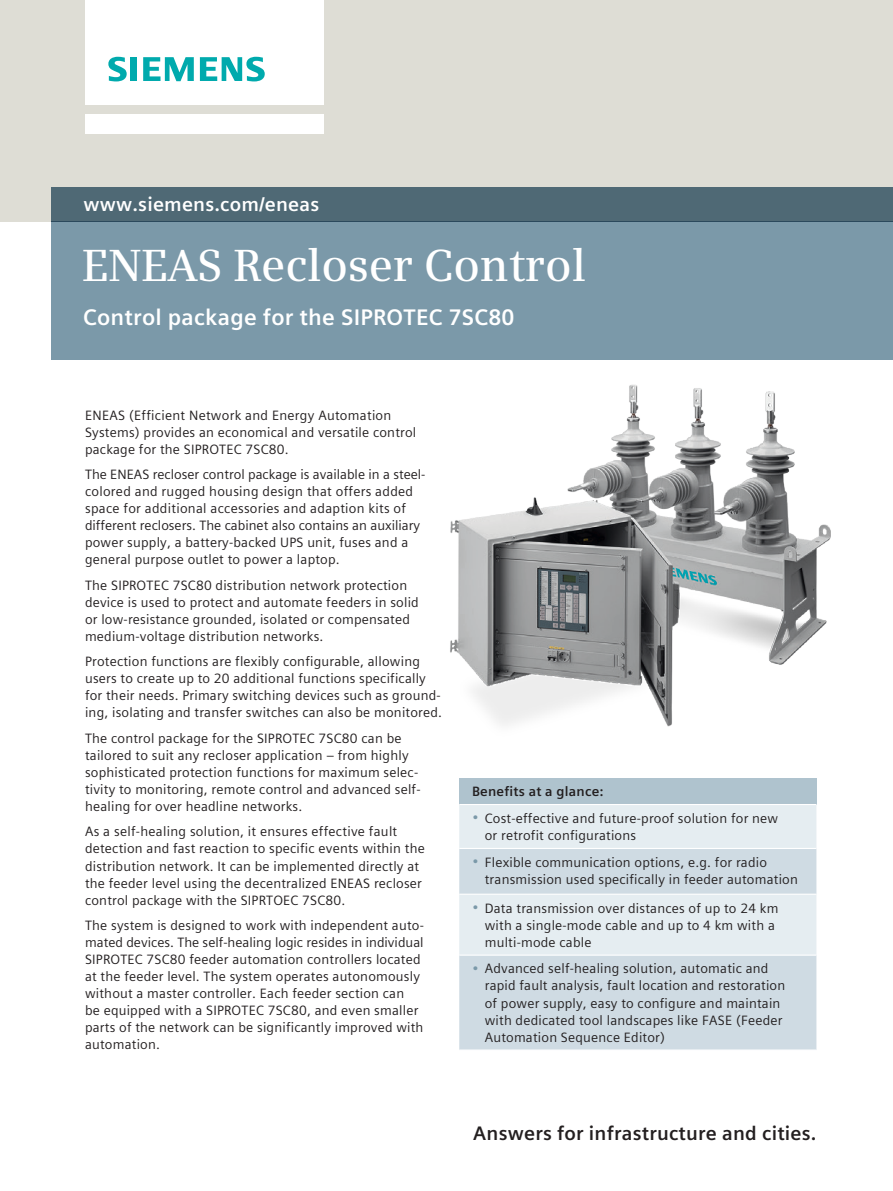
<style>
.page{position:relative;width:893px;height:1191px;background:#fff}
.page>*{position:absolute;margin:0;border:0;box-sizing:border-box;transform-origin:0 0}
.t1{font:600 45px "Siemens Serif";letter-spacing:-.005em;color:#fff}
.t2{font:700 22.5px "Siemens Sans Global";letter-spacing:.01em;color:#fff}
.t3{font:700 19.5px "Siemens Sans Global";letter-spacing:.01em;color:#231f20}
.t4{font:700 19.5px "Siemens Sans Global";letter-spacing:.01em;color:#fff}
.t5{font:13.5px/17px "Siemens Sans Global";letter-spacing:.015em;color:#231f20}
.t6{font:700 13.5px "Siemens Sans Global";letter-spacing:.015em;color:#231f20}
.s1{color:#7b99a9}
</style>
<div class="page">
<div style="left:0;top:0;width:893px;height:221px;background:#deddd5"></div>
<div style="left:85px;top:114px;width:238px;height:19px;background:#fff"></div>
<div style="left:85px;top:0;width:238px;height:105px;background:#fff"></div>
<svg style="left:108px;top:57px;width:19px;height:24px"></svg>
<div style="left:130px;top:57px;width:7px;height:24px;background:#00aaad"></div>
<svg style="left:143px;top:57px;width:51px;height:24px"></svg>
<svg style="left:200px;top:57px;width:65px;height:24px"></svg>
<div style="left:51px;top:221px;width:842px;height:138px;background:#7b99a9"></div>
<div style="left:51px;top:187px;width:842px;height:34px;background:#4f6975"></div>
<div style="left:459px;top:777px;width:357px;height:27px;background:#afc3ce"></div>
<div style="left:459px;top:805px;width:357px;height:43px;background:#e5edf1"></div>
<svg style="left:459px;top:849px;width:357px;height:200px;background:#d6e1e7"></svg>
<hr style="left:459px;top:893px;width:357px;height:1px;background:#fff">
<hr style="left:459px;top:954px;width:357px;height:1px;background:#fff">
<img style="left:450px;top:384px;width:380px;height:343px">
<h3 class="t4" style="left:83px;top:189px;width:237px">www.siemens.com/eneas</h3>
<h1 class="t1" style="left:82px;top:240px;width:505px">ENEAS Recloser Control</h1>
<h2 class="t2" style="left:83px;top:300px;width:433px">Control package for the SIPROTEC 7SC80</h2>
<p class="t5" style="left:85px;top:406px;width:333px">ENEAS (Efficient Network and Energy Automation<br>Systems) provides an economical and versatile control package for the SIPROTEC 7SC80.</p>
<p class="t5" style="left:85px;top:466px;width:342px">The ENEAS recloser control package is available in a steel&shy;colored and rugged housing design that offers added space for additional accessories and adaption kits of different reclosers. The cabinet also contains an auxiliary power supply, a battery-backed UPS unit, fuses and a general purpose outlet to power a laptop.</p>
<p class="t5" style="left:85px;top:576px;width:335px">The SIPROTEC 7SC80 distribution network protection device is used to protect and automate feeders in solid or low-resistance grounded, isolated or compensated medium-voltage distribution networks.</p>
<p class="t5" style="left:85px;top:653px;width:359px">Protection functions are flexibly configurable, allowing users to create up to 20 additional functions specifically for their needs. Primary switching devices such as ground&shy;ing, isolating and transfer switches can also be monitored.</p>
<p class="t5" style="left:85px;top:730px;width:337px">The control package for the SIPROTEC 7SC80 can be tailored to suit any recloser application – from highly sophisticated protection functions for maximum selec&shy;tivity to monitoring, remote control and advanced self&shy;healing for over headline networks.</p>
<p class="t5" style="left:85px;top:823px;width:341px">As a self-healing solution, it ensures effective fault detection and fast reaction to specific events within the distribution network. It can be implemented directly at the feeder level using the decentralized ENEAS recloser control package with the SIPRTOEC 7SC80.</p>
<p class="t5" style="left:85px;top:917px;width:340px">The system is designed to work with independent auto&shy;mated devices. The self-healing logic resides in individual SIPROTEC 7SC80 feeder automation controllers located at the feeder level. The system operates autonomously without a master controller. Each feeder section can<br>be equipped with a SIPROTEC 7SC80, and even smaller parts of the network can be significantly improved with automation.</p>
<p class="t6" style="left:472px;top:781px;width:133px">Benefits at a glance:</p>
<p class="t5" style="left:485px;top:810px;width:295px;text-indent:-13px"><span class="s1">•</span> Cost-effective and future-proof solution for new or retrofit configurations</p>
<p class="t5" style="left:485px;top:853px;width:315px;text-indent:-13px"><span class="s1">•</span> Flexible communication options, e.g. for radio transmission used specifically in feeder automation</p>
<p class="t5" style="left:485px;top:899px;width:295px;text-indent:-13px"><span class="s1">•</span> Data transmission over distances of up to 24 km with a single-mode cable and up to 4 km with a multi-mode cable</p>
<p class="t5" style="left:485px;top:960px;width:302px;text-indent:-13px"><span class="s1">•</span> Advanced self-healing solution, automatic and rapid fault analysis, fault location and restoration of power supply, easy to configure and maintain with dedicated tool landscapes like FASE (Feeder Automation Sequence Editor)</p>
<h3 class="t3" style="left:473px;top:1118px;width:345px">Answers for infrastructure and cities.</h3>
</div>
